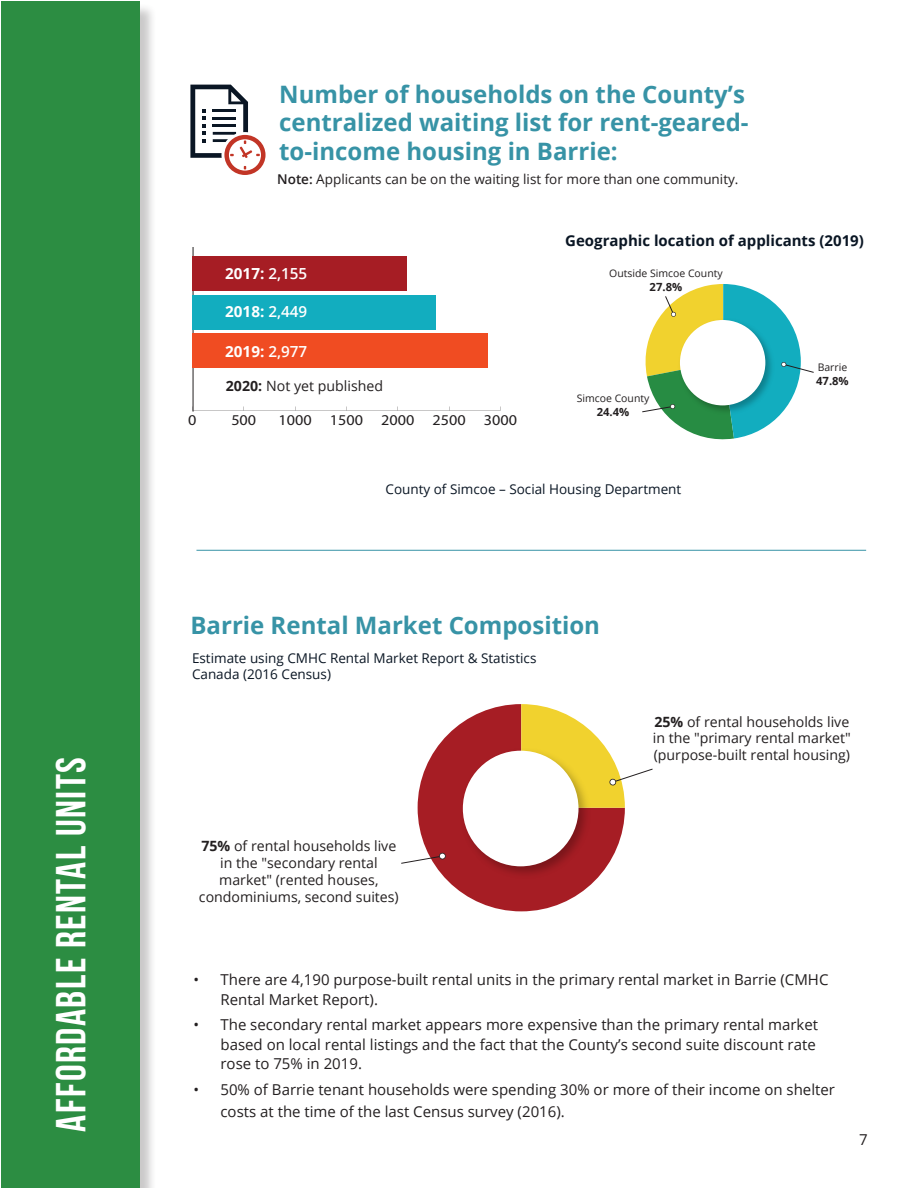
<style>
.page{position:relative;width:918px;height:1188px;background:#fff}
.page>*{position:absolute;margin:0;border:0;box-sizing:border-box;transform-origin:0 0}
.t1{font:700 42px "Bebas Neue";letter-spacing:.035em;color:#fff}
.t2{font:700 24px/28.5px "Open Sans";color:#3793a6}
.t3{font:700 15.3px "Open Sans";color:#fff}
.t4{font:15px/19.5px "Open Sans";color:#231f20}
.t5{font:700 15px "Open Sans";color:#0a1624}
.t6{font:15px "Myriad Pro";color:#231f20;scale:1.07 1}
.t7{font:14.1px/17px "Open Sans";color:#231f20;text-align:justify}
.t8{font:13.5px/16.2px "Open Sans";color:#0a1624}
.t9{font:13.5px "Open Sans";color:#231f20}
.t10{font:700 11.25px "Open Sans";color:#231f20}
.t11{font:10.5px "Open Sans";color:#231f20}
.s1{font-weight:600}
.s2{font-weight:700}
</style>
<div class="page">
<svg style="left:642px;top:284px;width:172px;height:156px"></svg>
<div style="left:2px;top:3px;width:155px;height:1185px;background:#231f20;opacity:.24"></div>
<div style="left:1px;top:1px;width:139px;height:1186px;background:#2c8d42"></div>
<svg style="left:190px;top:85px;width:76px;height:90px"></svg>
<hr style="left:193px;top:248px;width:1px;height:164px;background:#231f20">
<div style="left:192px;top:333px;width:296px;height:35px;background:#f04c22"></div>
<div style="left:192px;top:295px;width:243px;height:35px;background:#12adbf"></div>
<div style="left:192px;top:256px;width:214px;height:35px;background:#a61d24"></div>
<hr style="left:196px;top:550px;width:670px;height:1px;background:#3793a6">
<svg style="left:401px;top:704px;width:252px;height:207px"></svg>
<p class="t1" style="left:48px;top:1132px;width:376px;rotate:-90deg">Affordable Rental Units</p>
<p class="t2" style="left:279px;top:79px;width:471px">Number of households on the County’s centralized waiting list for rent-geared&shy;to-income housing in Barrie:</p>
<p class="t9" style="left:277px;top:170px;width:463px"><span class="s1">Note:</span> Applicants can be on the waiting list for more than one community.</p>
<p class="t3" style="left:225px;top:262px;width:84px">2017: <span class="s1">2,155</span></p>
<p class="t3" style="left:225px;top:301px;width:84px">2018: <span class="s1">2,449</span></p>
<p class="t3" style="left:225px;top:341px;width:84px">2019: <span class="s1">2,977</span></p>
<p class="t7" style="left:226px;top:377px;width:159px"><span class="s2">2020:</span> Not yet published</p>
<p class="t6" style="left:188px;top:410px;width:9px">0</p>
<p class="t6" style="left:231px;top:410px;width:25px">500</p>
<p class="t6" style="left:279px;top:410px;width:224px">1000 1500 2000 2500 3000</p>
<p class="t5" style="left:565px;top:230px;width:300px">Geographic location of applicants (2019)</p>
<p class="t11" style="left:609px;top:266px;width:115px">Outside Simcoe County</p>
<p class="t10" style="left:650px;top:279px;width:34px">27.8%</p>
<p class="t11" style="left:577px;top:391px;width:74px">Simcoe County</p>
<p class="t10" style="left:597px;top:404px;width:34px">24.4%</p>
<p class="t11" style="left:818px;top:360px;width:31px">Barrie</p>
<p class="t10" style="left:816px;top:373px;width:34px">47.8%</p>
<p class="t8" style="left:385px;top:481px;width:297px">County of Simcoe – Social Housing Department</p>
<p class="t2" style="left:190px;top:610px;width:411px">Barrie Rental Market Composition</p>
<p class="t8" style="left:192px;top:649px;width:346px">Estimate using CMHC Rental Market Report &amp; Statistics<br>Canada (2016 Census)</p>
<p class="t7" style="left:199px;top:837px;width:201px;text-align:center"><span class="s2">75%</span> of rental households live in the "secondary rental market" (rented houses, condominiums, second suites)</p>
<p class="t7" style="left:653px;top:713px;width:199px"><span class="s2">25%</span> of rental households live in the "primary rental market" (purpose-built rental housing)</p>
<p class="t4" style="left:220px;top:970px;width:610px;text-indent:-27px">• There are 4,190 purpose-built rental units in the primary rental market in Barrie (CMHC<br>Rental Market Report).</p>
<p class="t4" style="left:220px;top:1015px;width:599px;text-indent:-27px">• The secondary rental market appears more expensive than the primary rental market based on local rental listings and the fact that the County’s second suite discount rate rose to 75% in 2019.</p>
<p class="t4" style="left:220px;top:1078px;width:616px;line-height:22.5px;text-indent:-27px">• 50% of Barrie tenant households were spending 30% or more of their income on shelter costs at the time of the last Census survey (2016).</p>
<p class="t4" style="left:859px;top:1130px;width:10px">7</p>
</div>
